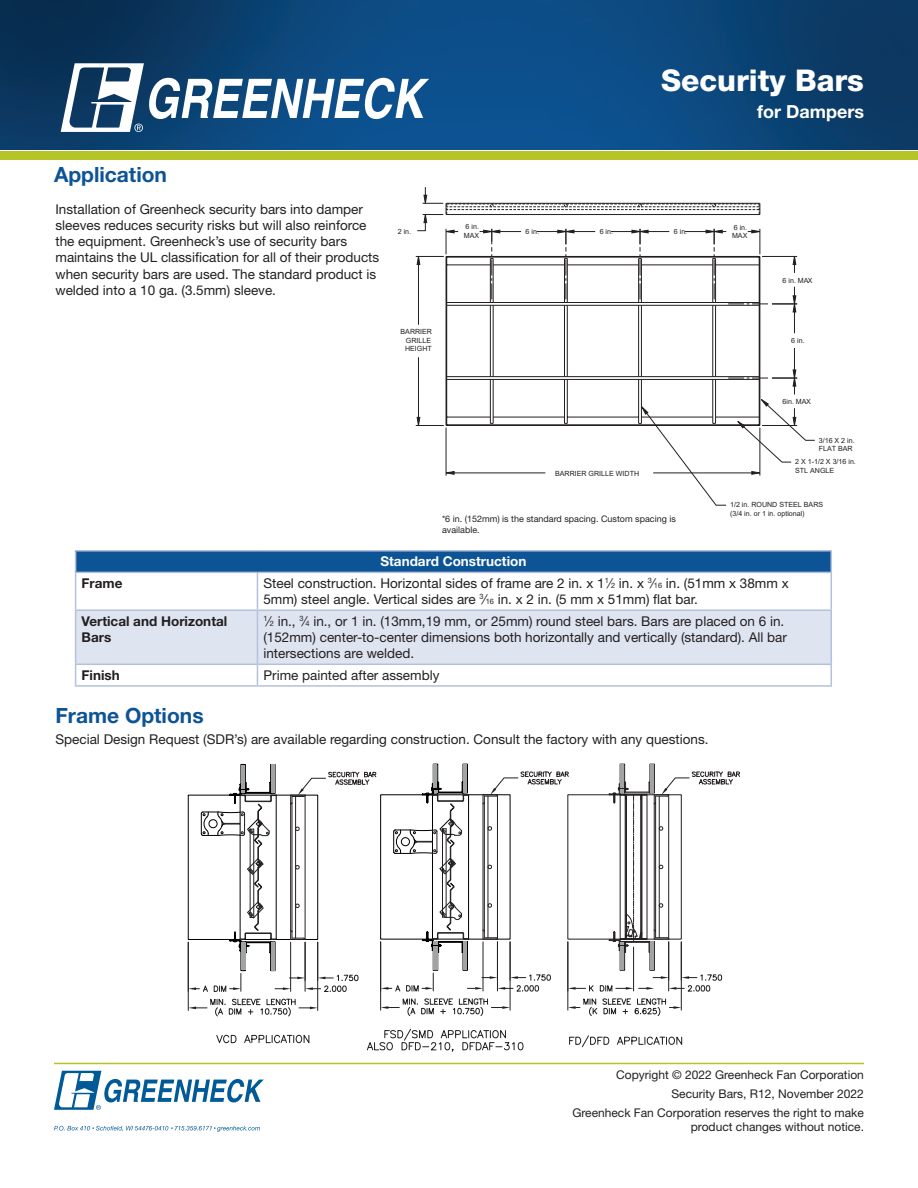
<style>
.page{position:relative;width:918px;height:1188px;background:#fff}
.page>*{position:absolute;margin:0;border:0;box-sizing:border-box;transform-origin:0 0}
.t1{font:800 30px "Helvetica Neue LT Std";color:#fff}
.Subheading{font:700 21px "Helvetica Neue LT Std";color:#0d5496}
.t2{font:700 18px "Helvetica Neue LT Std";color:#fff}
.Body{font:13.5px/16.2px "Helvetica Neue LT Std";color:#231f20}
.Bold{font:700 13.5px/16.2px "Helvetica Neue LT Std";color:#231f20}
.Bold-2{font:700 13.5px "Helvetica Neue LT Std";color:#fff}
.t3{font:12px/18.8px "Helvetica Neue LT Std";color:#231f20;text-align:right}
.t4{font:9px/10.8px "Helvetica Neue LT Std";color:#231f20}
.t5{font:7.05px/8.6px "Arial";color:#231f20}
.s1{font-size:7.35px}
</style>
<div class="page">
<hr style="left:567px;top:417px;width:72px;height:1px;background:#231f20">
<hr style="left:638px;top:379px;width:1px;height:44px;background:#231f20">
<hr style="left:567px;top:379px;width:1px;height:44px;background:#231f20">
<hr style="left:564px;top:379px;width:1px;height:44px;background:#231f20">
<hr style="left:447px;top:417px;width:43px;height:1px;background:#231f20">
<hr style="left:759px;top:256px;width:1px;height:169px;background:#231f20">
<hr style="left:760px;top:256px;width:1px;height:169px;background:#231f20">
<hr style="left:446px;top:425px;width:314px;height:1px;background:#231f20">
<hr style="left:446px;top:256px;width:1px;height:169px;background:#231f20">
<hr style="left:454px;top:473px;width:91px;height:1px;background:#231f20">
<hr style="left:446px;top:428px;width:1px;height:48px;background:#231f20">
<svg style="left:445px;top:471px;width:9px;height:4px"></svg>
<hr style="left:418px;top:357px;width:1px;height:60px;background:#231f20">
<svg style="left:416px;top:417px;width:28px;height:9px"></svg>
<hr style="left:490px;top:379px;width:1px;height:44px;background:#231f20">
<hr style="left:493px;top:379px;width:1px;height:44px;background:#231f20">
<hr style="left:493px;top:417px;width:71px;height:1px;background:#231f20">
<hr style="left:447px;top:379px;width:312px;height:1px;background:#231f20">
<hr style="left:447px;top:376px;width:312px;height:1px;background:#231f20">
<hr style="left:638px;top:305px;width:1px;height:72px;background:#231f20">
<hr style="left:641px;top:305px;width:1px;height:72px;background:#231f20">
<hr style="left:713px;top:305px;width:1px;height:72px;background:#231f20">
<hr style="left:715px;top:305px;width:1px;height:72px;background:#231f20">
<hr style="left:490px;top:305px;width:1px;height:72px;background:#231f20">
<hr style="left:493px;top:305px;width:1px;height:72px;background:#231f20">
<hr style="left:564px;top:305px;width:1px;height:72px;background:#231f20">
<hr style="left:567px;top:305px;width:1px;height:72px;background:#231f20">
<svg style="left:416px;top:187px;width:381px;height:146px"></svg>
<svg style="left:639px;top:348px;width:176px;height:157px"></svg>
<div style="left:76px;top:551px;width:755px;height:21px;background:#0d5496"></div>
<hr style="left:75px;top:550px;width:182px;height:2px;background:#b4c0dc">
<svg style="left:75px;top:552px;width:1px;height:20px"></svg>
<hr style="left:257px;top:550px;width:575px;height:2px;background:#b4c0dc">
<svg style="left:831px;top:552px;width:1px;height:20px"></svg>
<hr style="left:75px;top:572px;width:182px;height:1px;background:#b4c0dc">
<hr style="left:75px;top:573px;width:1px;height:37px;background:#b4c0dc">
<hr style="left:257px;top:572px;width:575px;height:1px;background:#b4c0dc">
<hr style="left:257px;top:573px;width:1px;height:37px;background:#b4c0dc">
<hr style="left:831px;top:573px;width:1px;height:37px;background:#b4c0dc">
<svg style="left:75px;top:610px;width:757px;height:75px"></svg>
<hr style="left:75px;top:685px;width:182px;height:2px;background:#b4c0dc">
<hr style="left:257px;top:685px;width:575px;height:2px;background:#b4c0dc">
<svg style="left:367px;top:1028px;width:157px;height:24px"></svg>
<svg style="left:216px;top:1035px;width:21px;height:9px"></svg>
<svg style="left:244px;top:1034px;width:65px;height:10px"></svg>
<svg style="left:569px;top:1035px;width:40px;height:13px"></svg>
<svg style="left:617px;top:1036px;width:65px;height:9px"></svg>
<svg style="left:188px;top:764px;width:552px;height:253px"></svg>
<img style="left:0;top:0;width:918px;height:150px">
<svg style="left:54px;top:54px;width:375px;height:78px"></svg>
<svg style="left:54px;top:1071px;width:210px;height:39px"></svg>
<svg style="left:54px;top:1126px;width:206px;height:6px"></svg>
<div style="left:0;top:151px;width:918px;height:9px;background:#b5c527"></div>
<hr style="left:54px;top:1063px;width:810px;height:1px;background:#b5c527">
<h2 class="Subheading" style="left:54px;top:161px;width:115px">Application</h2>
<p class="Body" style="left:56px;top:201px;width:325px">Installation of Greenheck security bars into damper sleeves reduces security risks but will also reinforce the equipment. Greenheck’s use of security bars maintains the UL classification for all of their products when security bars are used. The standard product is welded into a 10 ga. (3.5mm) sleeve.</p>
<p class="t5" style="left:398px;top:227px;width:15px">2 in.</p>
<p class="t5" style="left:405px;top:327px;width:29px;text-indent:-5px">BARRIER<br>GRILLE<br>HEIGHT</p>
<p class="t5" style="left:464px;top:222px;width:17px">6 in.<br>MAX</p>
<h1 class="t1" style="left:661px;top:63px;width:204px">Security Bars</h1>
<h3 class="t2" style="left:757px;top:101px;width:108px">for Dampers</h3>
<p class="t5" style="left:526px;top:228px;width:15px">6 in.</p>
<p class="t5" style="left:674px;top:228px;width:15px">6 in.</p>
<p class="t5" style="left:600px;top:228px;width:15px">6 in.</p>
<p class="t5" style="left:555px;top:469px;width:86px">BARRIER GRILLE WIDTH</p>
<p class="t5" style="left:732px;top:223px;width:17px">6 in.<br>MAX</p>
<p class="t5" style="left:783px;top:276px;width:32px">6 in. MAX</p>
<p class="t5" style="left:791px;top:337px;width:15px">6 in.</p>
<p class="t5" style="left:783px;top:398px;width:30px">6in. MAX</p>
<p class="t5" style="left:819px;top:436px;width:37px">3/16 X 2 in.<br>FLAT BAR</p>
<p class="t5" style="left:795px;top:458px;width:62px">2 X 1-1/2 X 3/16 in.<br>STL ANGLE</p>
<p class="t4" style="left:442px;top:513px;width:235px">*6 in. (152mm) is the standard spacing. Custom spacing is available.</p>
<p class="Bold-2" style="left:380px;top:553px;width:148px">Standard Construction</p>
<p class="t5" style="left:730px;top:501px;width:95px">1/2 in. ROUND STEEL BARS (3/4 in. or 1 in. optional)</p>
<p class="Bold" style="left:82px;top:575px;width:42px">Frame</p>
<p class="Body" style="left:263px;top:575px;width:527px">Steel construction. Horizontal sides of frame are 2 in. x 1<sup>1</sup>⁄<span class="s1">2</span> in. x <sup>3</sup>⁄<span class="s1">16</span> in. (51mm x 38mm x<br>5mm) steel angle. Vertical sides are <sup>3</sup>⁄<span class="s1">16</span> in. x 2 in. (5 mm x 51mm) flat bar.</p>
<p class="Bold" style="left:82px;top:613px;width:147px">Vertical and Horizontal<br>Bars</p>
<p class="Body" style="left:263px;top:613px;width:525px"><sup>1</sup>⁄<span class="s1">2</span> in., <sup>3</sup>⁄<span class="s1">4</span> in., or 1 in. (13mm,19 mm, or 25mm) round steel bars. Bars are placed on 6 in. (152mm) center-to-center dimensions both horizontally and vertically (standard). All bar intersections are welded.</p>
<p class="Bold" style="left:82px;top:667px;width:40px">Finish</p>
<p class="Body" style="left:263px;top:667px;width:178px">Prime painted after assembly</p>
<p class="Subheading" style="left:56px;top:702px;width:150px">Frame Options</p>
<p class="Body" style="left:56px;top:730px;width:655px">Special Design Request (SDR’s) are available regarding construction. Consult the factory with any questions.</p>
<p class="t3" style="left:572px;top:1065px;width:293px">Copyright © 2022 Greenheck Fan Corporation<br>Security Bars, R12, November 2022<br>Greenheck Fan Corporation reserves the right to make</p>
<p class="t3" style="left:691px;top:1117px;width:175px">product changes without notice.</p>
</div>
